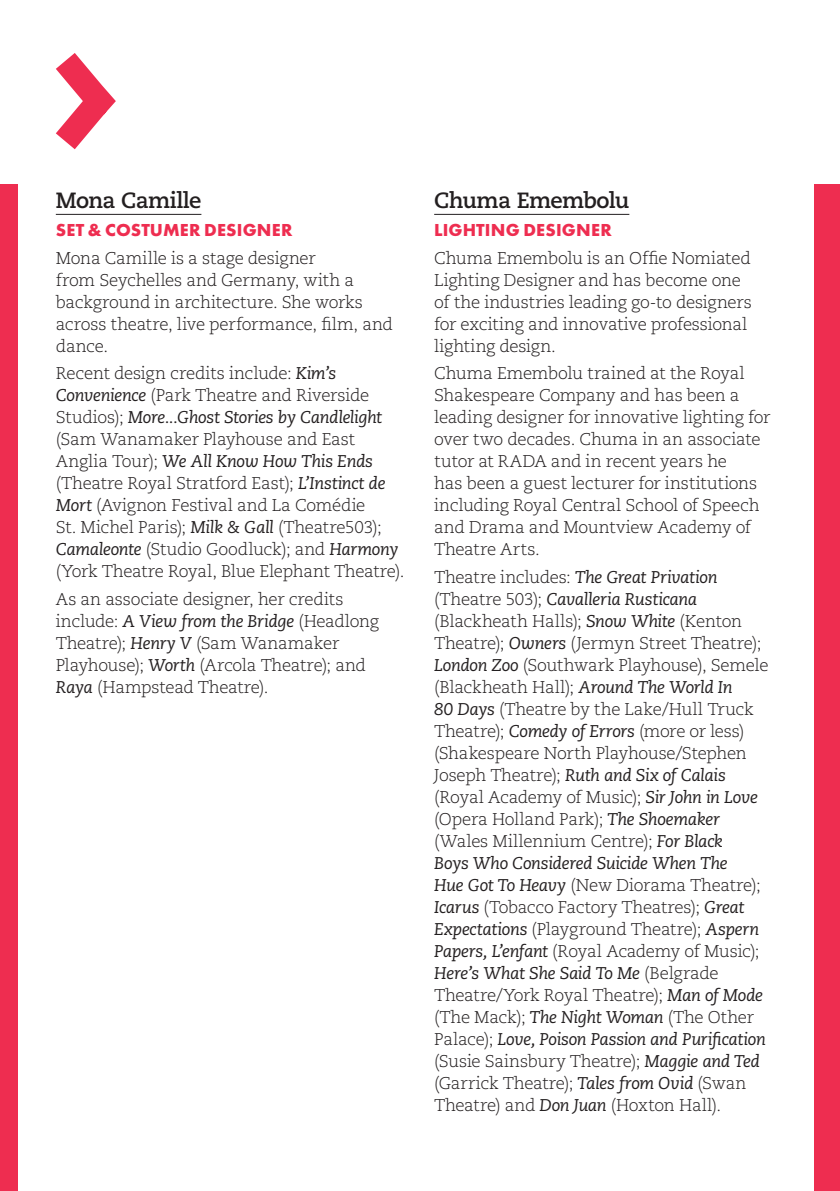
<style>
.page{position:relative;width:840px;height:1191px;background:#fff}
.page>*{position:absolute;margin:0;border:0;box-sizing:border-box;transform-origin:0 0}
.creative_name{font:700 22px "Caecilia LT Pro 75";letter-spacing:-.025em;color:#231f20}
.creative_name-2{font:700 18px "Futura PT";letter-spacing:.01em;color:#ee2d50}
.creative_name-3{font:300 17px/22px "Caecilia LT Pro 45";letter-spacing:-.015em;color:#231f20}
.s1{font-family:"Caecilia LT Pro 56";font-weight:400;font-style:italic}
</style>
<div class="page">
<div style="left:0;top:185px;width:17px;height:1006px;background:#ee2d50"></div>
<svg style="left:56px;top:53px;width:60px;height:97px"></svg>
<hr style="left:56px;top:214px;width:145px;height:1px;background:#231f20">
<div style="left:814px;top:185px;width:25px;height:1006px;background:#ee2d50"></div>
<hr style="left:434px;top:214px;width:195px;height:1px;background:#231f20">
<p class="creative_name" style="left:56px;top:186px;width:147px">Mona Camille</p>
<p class="creative_name-2" style="left:56px;top:218px;width:238px">SET &amp; COSTUMER DESIGNER</p>
<p class="creative_name-3" style="left:56px;top:246px;width:338px">Mona Camille is a stage designer<br>from Seychelles and Germany, with a background in architecture. She works across theatre, live performance, film, and dance.</p>
<p class="creative_name-3" style="left:56px;top:362px;width:350px">Recent design credits include: <span class="s1">Kim’s Convenience</span> (Park Theatre and Riverside Studios); <span class="s1">More...Ghost Stories by Candlelight </span>(Sam Wanamaker Playhouse and East Anglia Tour); <span class="s1">We All Know How This Ends </span>(Theatre Royal Stratford East); <span class="s1">L’Instinct de Mort</span> (Avignon Festival and La Comédie<br>St. Michel Paris); <span class="s1">Milk &amp; Gall</span> (Theatre503); <span class="s1">Camaleonte</span> (Studio Goodluck); and <span class="s1">Harmony </span>(York Theatre Royal, Blue Elephant Theatre).</p>
<p class="creative_name-3" style="left:56px;top:588px;width:324px">As an associate designer, her credits include: <span class="s1">A View from the Bridge</span> (Headlong Theatre); <span class="s1">Henry V</span> (Sam Wanamaker Playhouse); <span class="s1">Worth</span> (Arcola Theatre); and <span class="s1">Raya</span> (Hampstead Theatre).</p>
<p class="creative_name" style="left:434px;top:186px;width:196px">Chuma Emembolu</p>
<p class="creative_name-2" style="left:434px;top:218px;width:179px">LIGHTING DESIGNER</p>
<p class="creative_name-3" style="left:434px;top:246px;width:319px">Chuma Emembolu is an Offie Nomiated Lighting Designer and has become one of the industries leading go-to designers for exciting and innovative professional lighting design.</p>
<p class="creative_name-3" style="left:434px;top:362px;width:337px">Chuma Emembolu trained at the Royal Shakespeare Company and has been a leading designer for innovative lighting for over two decades. Chuma in an associate tutor at RADA and in recent years he<br>has been a guest lecturer for institutions including Royal Central School of Speech and Drama and Mountview Academy of Theatre Arts.</p>
<p class="creative_name-3" style="left:434px;top:566px;width:336px">Theatre includes: <span class="s1">The Great Privation </span>(Theatre 503); <span class="s1">Cavalleria Rusticana </span>(Blackheath Halls); <span class="s1">Snow White</span> (Kenton Theatre); <span class="s1">Owners</span> (Jermyn Street Theatre); <span class="s1">London Zoo</span> (Southwark Playhouse), Semele (Blackheath Hall); <span class="s1">Around The World In<br>80 Days</span> (Theatre by the Lake/Hull Truck Theatre); <span class="s1">Comedy of Errors</span> (more or less) (Shakespeare North Playhouse/Stephen Joseph Theatre); <span class="s1">Ruth and Six of Calais </span>(Royal Academy of Music); <span class="s1">Sir John in Love </span>(Opera Holland Park); <span class="s1">The Shoemaker </span>(Wales Millennium Centre); <span class="s1">For Black<br>Boys Who Considered Suicide When The<br>Hue Got To Heavy</span> (New Diorama Theatre); <span class="s1">Icarus</span> (Tobacco Factory Theatres); <span class="s1">Great Expectations</span> (Playground Theatre); <span class="s1">Aspern Papers, L’enfant</span> (Royal Academy of Music); <span class="s1">Here’s What She Said To Me</span> (Belgrade Theatre/York Royal Theatre); <span class="s1">Man of Mode </span>(The Mack); <span class="s1">The Night Woman</span> (The Other Palace); <span class="s1">Love, Poison Passion and Purification </span>(Susie Sainsbury Theatre); <span class="s1">Maggie and Ted </span>(Garrick Theatre); <span class="s1">Tales from Ovid</span> (Swan Theatre) and <span class="s1">Don Juan</span> (Hoxton Hall).</p>
</div>
